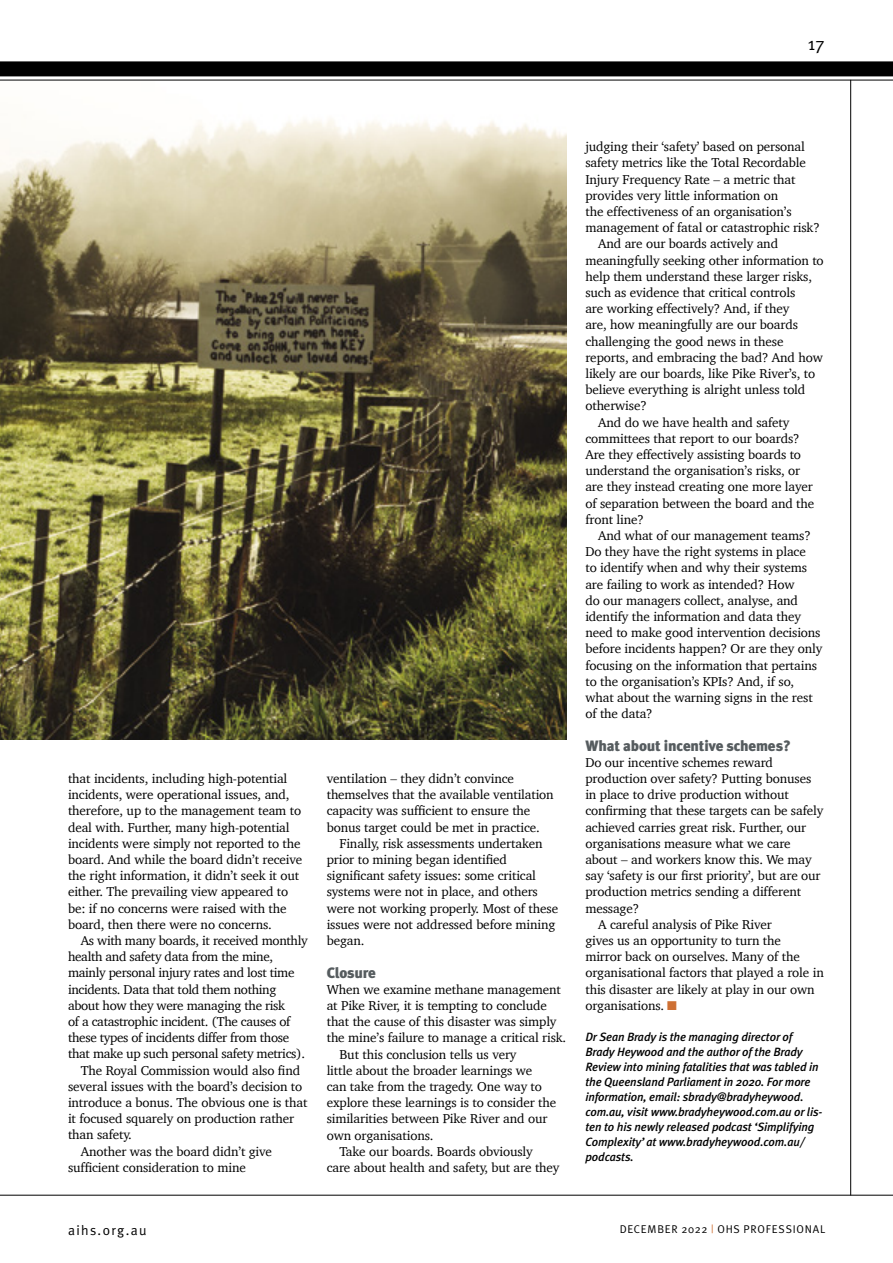
<style>
.page{position:relative;width:893px;height:1263px;background:#fff}
.page>*{position:absolute;margin:0;border:0;box-sizing:border-box;transform-origin:0 0}
.t1{font:18px "Meta Plus Normal";color:#000}
.t2{font:900 15px "Meta Plus";letter-spacing:-.01em;color:#565c5f}
.t3{font:13.8px "Meta Plus Normal";letter-spacing:.1em;color:#000}
.t4{font:13.2px/16.2px "Charter";letter-spacing:-.01em;color:#000}
.t5{font:italic 500 12px/15px "Meta Plus";letter-spacing:-.01em;color:#000}
.t6{font:11.25px "Meta Plus Normal";letter-spacing:.07em;color:#000}
.s1{color:#ce7034}
</style>
<div class="page">
<hr style="left:0;top:80px;width:893px;height:1px;background:#000">
<div style="left:0;top:61px;width:893px;height:15px;background:#000"></div>
<hr style="left:850px;top:80px;width:1px;height:1115px;background:#000">
<hr style="left:0;top:1195px;width:893px;height:1px;background:#000">
<img style="left:0;top:119px;width:566px;height:621px">
<h1 class="t1" style="left:808px;top:34px;width:18px">17</h1>
<p class="t4" style="left:68px;top:770px;width:236px">that incidents, including high-potential incidents, were operational issues, and, therefore, up to the management team to deal with. Further, many high-potential incidents were simply not reported to the board. And while the board didn’t receive the right information, it didn’t seek it out either. The prevailing view appeared to be: if no concerns were raised with the board, then there were no concerns.</p>
<p class="t4" style="left:81px;top:932px;width:228px">As with many boards, it received monthly</p>
<p class="t4" style="left:68px;top:948px;width:207px">health and safety data from the mine,</p>
<p class="t4" style="left:68px;top:965px;width:228px">mainly personal injury rates and lost time</p>
<p class="t4" style="left:68px;top:981px;width:210px">incidents. Data that told them nothing</p>
<p class="t4" style="left:68px;top:997px;width:218px">about how they were managing the risk</p>
<p class="t4" style="left:68px;top:1013px;width:224px">of a catastrophic incident. (The causes of</p>
<p class="t4" style="left:68px;top:1029px;width:223px">these types of incidents differ from those</p>
<p class="t4" style="left:68px;top:1046px;width:238px">that make up such personal safety metrics).</p>
<p class="t4" style="left:81px;top:1062px;width:221px">The Royal Commission would also find</p>
<p class="t4" style="left:68px;top:1078px;width:236px">several issues with the board’s decision to</p>
<p class="t4" style="left:68px;top:1094px;width:241px">introduce a bonus. The obvious one is that</p>
<p class="t4" style="left:68px;top:1110px;width:228px">it focused squarely on production rather</p>
<p class="t4" style="left:68px;top:1127px;width:65px">than safety.</p>
<p class="t4" style="left:81px;top:1143px;width:193px">Another was the board didn’t give</p>
<p class="t4" style="left:68px;top:1159px;width:179px">sufficient consideration to mine</p>
<p class="t4" style="left:327px;top:770px;width:228px">ventilation – they didn’t convince themselves that the available ventilation capacity was sufficient to ensure the bonus target could be met in practice.</p>
<p class="t4" style="left:327px;top:835px;width:233px;text-indent:13px">Finally, risk assessments undertaken prior to mining began identified significant safety issues: some critical systems were not in place, and others were not working properly. Most of these issues were not addressed before mining began.</p>
<p class="t2" style="left:327px;top:963px;width:51px">Closure</p>
<p class="t4" style="left:327px;top:981px;width:236px">When we examine methane management</p>
<p class="t4" style="left:327px;top:997px;width:222px">at Pike River, it is tempting to conclude</p>
<p class="t4" style="left:327px;top:1013px;width:231px">that the cause of this disaster was simply</p>
<p class="t4" style="left:327px;top:1029px;width:241px">the mine’s failure to manage a critical risk.</p>
<p class="t4" style="left:339px;top:1046px;width:179px">But this conclusion tells us very</p>
<p class="t4" style="left:327px;top:1062px;width:207px">little about the broader learnings we</p>
<p class="t4" style="left:327px;top:1078px;width:217px">can take from the tragedy. One way to</p>
<p class="t4" style="left:327px;top:1094px;width:231px">explore these learnings is to consider the</p>
<p class="t4" style="left:327px;top:1110px;width:222px">similarities between Pike River and our</p>
<p class="t4" style="left:327px;top:1127px;width:108px">own organisations.</p>
<p class="t4" style="left:339px;top:1143px;width:195px">Take our boards. Boards obviously</p>
<p class="t4" style="left:327px;top:1159px;width:234px">care about health and safety, but are they</p>
<p class="t4" style="left:585px;top:138px;width:221px">judging their ‘safety’ based on personal</p>
<p class="t4" style="left:585px;top:155px;width:222px">safety metrics like the Total Recordable</p>
<p class="t4" style="left:585px;top:171px;width:212px">Injury Frequency Rate – a metric that</p>
<p class="t4" style="left:585px;top:187px;width:194px">provides very little information on</p>
<p class="t4" style="left:585px;top:203px;width:208px">the effectiveness of an organisation’s</p>
<p class="t4" style="left:585px;top:219px;width:236px">management of fatal or catastrophic risk?</p>
<p class="t4" style="left:598px;top:236px;width:181px">And are our boards actively and</p>
<p class="t4" style="left:585px;top:252px;width:240px">meaningfully seeking other information to</p>
<p class="t4" style="left:585px;top:268px;width:228px">help them understand these larger risks,</p>
<p class="t4" style="left:585px;top:284px;width:211px">such as evidence that critical controls</p>
<p class="t4" style="left:585px;top:300px;width:206px">are working effectively? And, if they</p>
<p class="t4" style="left:585px;top:317px;width:214px">are, how meaningfully are our boards</p>
<p class="t4" style="left:585px;top:333px;width:200px">challenging the good news in these</p>
<p class="t4" style="left:585px;top:349px;width:239px">reports, and embracing the bad? And how</p>
<p class="t4" style="left:585px;top:365px;width:231px">likely are our boards, like Pike River’s, to</p>
<p class="t4" style="left:585px;top:381px;width:221px">believe everything is alright unless told</p>
<p class="t4" style="left:585px;top:398px;width:63px">otherwise?</p>
<p class="t4" style="left:598px;top:414px;width:193px">And do we have health and safety</p>
<p class="t4" style="left:585px;top:430px;width:216px">committees that report to our boards?</p>
<p class="t4" style="left:585px;top:446px;width:217px">Are they effectively assisting boards to</p>
<p class="t4" style="left:585px;top:462px;width:216px">understand the organisation’s risks, or</p>
<p class="t4" style="left:585px;top:479px;width:229px">are they instead creating one more layer</p>
<p class="t4" style="left:585px;top:495px;width:230px">of separation between the board and the</p>
<p class="t4" style="left:585px;top:511px;width:60px">front line?</p>
<p class="t4" style="left:598px;top:527px;width:214px">And what of our management teams?</p>
<p class="t4" style="left:585px;top:543px;width:222px">Do they have the right systems in place</p>
<p class="t4" style="left:585px;top:559px;width:223px">to identify when and why their systems</p>
<p class="t4" style="left:585px;top:576px;width:211px">are failing to work as intended? How</p>
<p class="t4" style="left:585px;top:592px;width:214px">do our managers collect, analyse, and</p>
<p class="t4" style="left:585px;top:608px;width:217px">identify the information and data they</p>
<p class="t4" style="left:585px;top:624px;width:237px">need to make good intervention decisions</p>
<p class="t4" style="left:585px;top:640px;width:238px">before incidents happen? Or are they only</p>
<p class="t4" style="left:585px;top:657px;width:233px">focusing on the information that pertains</p>
<p class="t4" style="left:585px;top:673px;width:210px">to the organisation’s KPIs? And, if so,</p>
<p class="t4" style="left:585px;top:689px;width:229px">what about the warning signs in the rest</p>
<p class="t4" style="left:585px;top:705px;width:69px">of the data?</p>
<p class="t2" style="left:585px;top:737px;width:207px">What about incentive schemes?</p>
<p class="t4" style="left:585px;top:754px;width:189px">Do our incentive schemes reward</p>
<p class="t4" style="left:585px;top:770px;width:227px">production over safety? Putting bonuses</p>
<p class="t4" style="left:585px;top:786px;width:205px">in place to drive production without</p>
<p class="t4" style="left:585px;top:803px;width:239px">confirming that these targets can be safely</p>
<p class="t4" style="left:585px;top:819px;width:222px">achieved carries great risk. Further, our</p>
<p class="t4" style="left:585px;top:835px;width:207px">organisations measure what we care</p>
<p class="t4" style="left:585px;top:851px;width:228px">about – and workers know this. We may</p>
<p class="t4" style="left:585px;top:867px;width:237px">say ‘safety is our first priority’, but are our</p>
<p class="t4" style="left:585px;top:884px;width:217px">production metrics sending a different</p>
<p class="t4" style="left:585px;top:900px;width:55px">message?</p>
<p class="t4" style="left:598px;top:916px;width:175px">A careful analysis of Pike River</p>
<p class="t4" style="left:585px;top:932px;width:197px">gives us an opportunity to turn the</p>
<p class="t4" style="left:585px;top:948px;width:216px">mirror back on ourselves. Many of the</p>
<p class="t4" style="left:585px;top:965px;width:240px">organisational factors that played a role in</p>
<p class="t4" style="left:585px;top:981px;width:231px">this disaster are likely at play in our own</p>
<p class="t4" style="left:585px;top:997px;width:93px">organisations. <span class="s1">■</span></p>
<p class="t5" style="left:585px;top:1029px;width:239px">Dr Sean Brady is the managing director of Brady Heywood and the author of the Brady Review into mining fatalities that was tabled in the Queensland Parliament in 2020. For more information, email: sbrady@bradyheywood. com.au, visit www.bradyheywood.com.au or lis&shy;ten to his newly released podcast ‘Simplifying Complexity’ at www.bradyheywood.com.au/ podcasts.</p>
<p class="t3" style="left:68px;top:1222px;width:80px">aihs.org.au</p>
<p class="t6" style="left:620px;top:1223px;width:207px">DECEMBER 2022 <span class="s1">|</span> OHS PROFESSIONAL</p>
</div>
